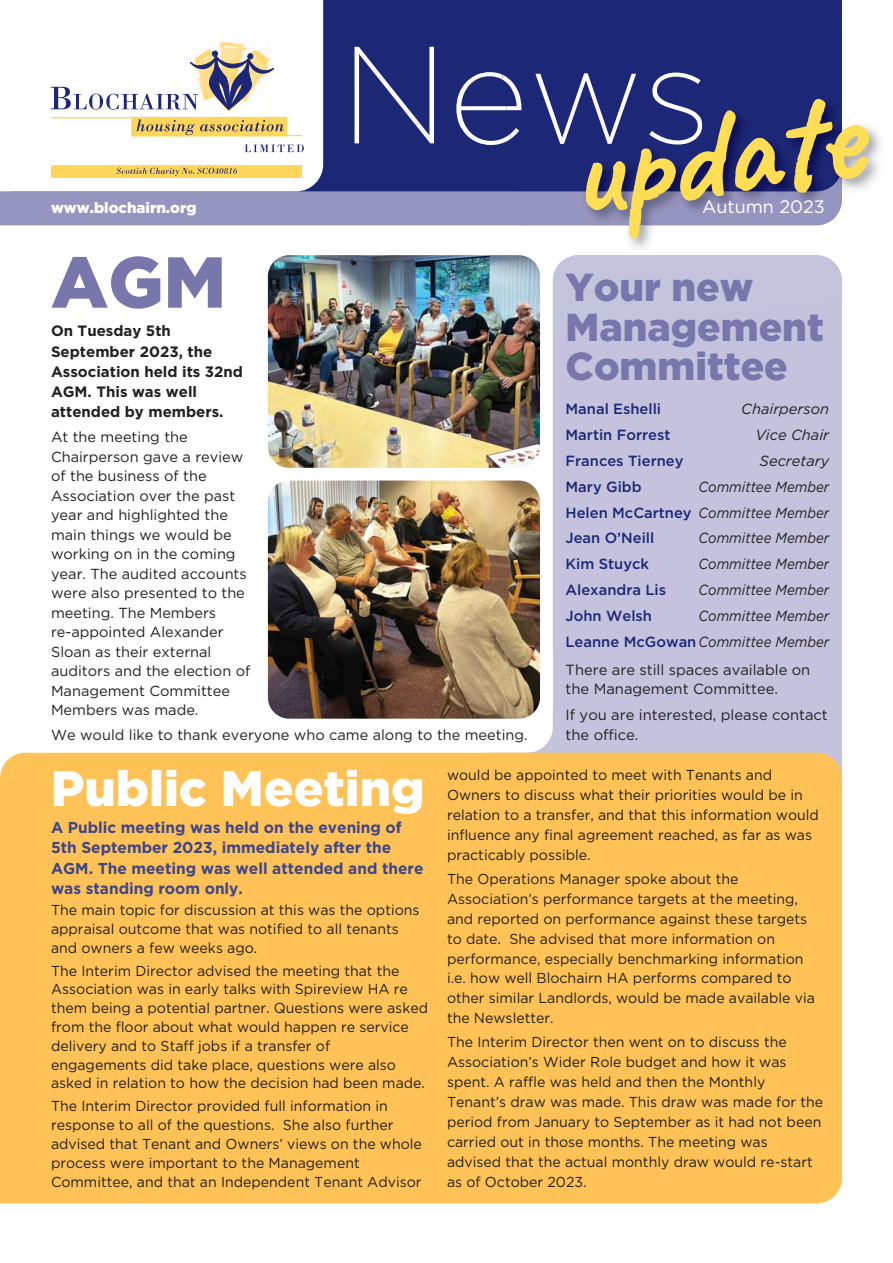
<style>
.page{position:relative;width:893px;height:1263px;background:#fff}
.page>*{position:absolute;margin:0;border:0;box-sizing:border-box;transform-origin:0 0}
.t1{font:200 138px "Gotham";color:#fff}
.t2{font:700 132px "Caveat";color:#fd5}
.t3{font:900 72px "Gotham";color:#7777ac}
.t4{font:900 49.5px "Gotham";color:#fff}
.t5{font:900 39px/39.9px "Gotham";color:#7777ac}
.t6{font:18px "Gotham";color:#fff}
.t7{font:700 15.75px/20.4px "Gotham";color:#3f4589}
.t8{font:700 15px/20.2px "Gotham";color:#231f20}
.t9{font:900 15px "Gotham";color:#fff}
.t10{font:italic 14.7px/26px "Gotham";color:#231f20;text-align:justify;scale:.9 1}
.t11{font:14.7px/19.5px "Gotham";color:#231f20}
.t12{font:500 14.7px "Gotham";color:#1c2776}
.t13{font:italic 14.7px "Gotham";color:#231f20}
.t14{font:14.55px/19.5px "Gotham";color:#231f20}
.t15{font:14.4px/20px "Gotham";color:#231f20}
.s1{font-weight:500;font-style:normal;color:#1c2776}
</style>
<div class="page">
<div style="left:409px;top:337px;width:433px;height:416px;background:#c4c2dc"></div>
<div style="left:434px;top:629px;width:119px;height:124px;background:#fff;border-radius:26px"></div>
<div style="left:0;top:191px;width:522px;height:34px;background:#9595bf"></div>
<div style="left:323px;top:0;width:519px;height:191px;background:#1c2776"></div>
<svg style="left:50px;top:86px;width:273px;height:105px"></svg>
<img style="left:205px;top:41px;width:54px;height:10px">
<div style="left:132px;top:117px;width:155px;height:19px;background:#ffd659"></div>
<hr style="left:51px;top:117px;width:84px;height:1px;background:#ffd659">
<svg style="left:245px;top:145px;width:59px;height:7px"></svg>
<svg style="left:51px;top:51px;width:223px;height:60px"></svg>
<svg style="left:137px;top:119px;width:165px;height:17px"></svg>
<div style="left:52px;top:165px;width:250px;height:12px;background:#ffd659"></div>
<svg style="left:117px;top:168px;width:120px;height:8px"></svg>
<img style="left:522px;top:11px;width:359px;height:326px">
<div style="left:553px;top:255px;width:289px;height:26px;background:#c5c4dd"></div>
<img style="left:816px;top:191px;width:26px;height:34px">
<img style="left:501px;top:19px;width:341px;height:172px">
<img style="left:501px;top:71px;width:201px;height:74px">
<div style="left:0;top:753px;width:842px;height:450px;background:#fec257"></div>
<img style="left:268px;top:255px;width:272px;height:213px;border-radius:21px">
<img style="left:268px;top:480px;width:272px;height:239px;border-radius:21px">
<p class="t9" style="left:51px;top:199px;width:147px">www.blochairn.org</p>
<h1 class="t1" style="left:340px;top:20px;width:372px">News</h1>
<h2 class="t2" style="left:557px;top:91px;width:295px;rotate:-8deg">update</h2>
<p class="t6" style="left:702px;top:200px;width:124px">Autumn 2023</p>
<h3 class="t3" style="left:51px;top:241px;width:177px">AGM</h3>
<p class="t8" style="left:51px;top:322px;width:194px">On Tuesday 5th<br>September 2023, the<br>Association held its 32nd<br>AGM. This was well attended by members.</p>
<p class="t14" style="left:51px;top:428px;width:201px">At the meeting the<br>Chairperson gave a review of the business of the<br>Association over the past year and highlighted the main things we would be working on in the coming year. The audited accounts were also presented to the meeting. The Members re-appointed Alexander<br>Sloan as their external auditors and the election of<br>Management Committee<br>Members was made.</p>
<p class="t14" style="left:51px;top:726px;width:478px">We would like to thank everyone who came along to the meeting.</p>
<h3 class="t5" style="left:566px;top:267px;width:260px">Your new<br>Management<br>Committee</h3>
<p class="t12" style="left:566px;top:400px;width:97px">Manal Eshelli</p>
<p class="t13" style="left:741px;top:400px;width:90px">Chairperson</p>
<p class="t12" style="left:566px;top:426px;width:106px">Martin Forrest</p>
<p class="t13" style="left:755px;top:426px;width:75px">Vice Chair</p>
<p class="t12" style="left:566px;top:452px;width:119px">Frances Tierney</p>
<p class="t13" style="left:760px;top:452px;width:71px">Secretary</p>
<p class="t12" style="left:566px;top:478px;width:78px">Mary Gibb</p>
<p class="t10" style="left:566px;top:473px;width:294px;text-indent:133px">Committee Member <span class="s1">Helen McCartney</span> Committee Member <span class="s1">Jean O’Neill</span></p>
<p class="t10" style="left:699px;top:525px;width:147px">Committee Member</p>
<p class="t12" style="left:566px;top:556px;width:85px">Kim Stuyck</p>
<p class="t10" style="left:699px;top:551px;width:147px">Committee Member</p>
<p class="t12" style="left:566px;top:582px;width:102px">Alexandra Lis</p>
<p class="t10" style="left:699px;top:577px;width:147px">Committee Member</p>
<p class="t12" style="left:566px;top:607px;width:88px">John Welsh</p>
<p class="t10" style="left:566px;top:603px;width:294px;text-align:right">Committee Member<br><span class="s1">Leanne McGowan</span> Committee Member</p>
<p class="t11" style="left:566px;top:661px;width:246px">There are still spaces available on the Management Committee.</p>
<p class="t11" style="left:566px;top:706px;width:264px">If you are interested, please contact the office.</p>
<h3 class="t4" style="left:51px;top:760px;width:375px">Public Meeting</h3>
<p class="t7" style="left:51px;top:818px;width:374px">A Public meeting was held on the evening of 5th September 2023, immediately after the AGM. The meeting was well attended and there was standing room only.</p>
<p class="t15" style="left:51px;top:901px;width:370px;line-height:18.8px">The main topic for discussion at this was the options appraisal outcome that was notified to all tenants and owners a few weeks ago.</p>
<p class="t15" style="left:51px;top:962px;width:379px;line-height:18.8px">The Interim Director advised the meeting that the Association was in early talks with Spireview HA re them being a potential partner. Questions were asked from the floor about what would happen re service delivery and to Staff jobs if a transfer of engagements did take place, questions were also asked in relation to how the decision had been made.</p>
<p class="t15" style="left:51px;top:1098px;width:372px;line-height:18.8px">The Interim Director provided full information in response to all of the questions. She also further advised that Tenant and Owners’ views on the whole process were important to the Management Committee, and that an Independent Tenant Advisor</p>
<p class="t15" style="left:447px;top:766px;width:373px">would be appointed to meet with Tenants and Owners to discuss what their priorities would be in relation to a transfer, and that this information would influence any final agreement reached, as far as was practicably possible.</p>
<p class="t15" style="left:447px;top:870px;width:369px">The Operations Manager spoke about the Association’s performance targets at the meeting, and reported on performance against these targets to date. She advised that more information on performance, especially benchmarking information i.e. how well Blochairn HA performs compared to other similar Landlords, would be made available via the Newsletter.</p>
<p class="t15" style="left:447px;top:1033px;width:378px">The Interim Director then went on to discuss the Association’s Wider Role budget and how it was spent. A raffle was held and then the Monthly Tenant’s draw was made. This draw was made for the period from January to September as it had not been carried out in those months. The meeting was advised that the actual monthly draw would re-start as of October 2023.</p>
</div>
